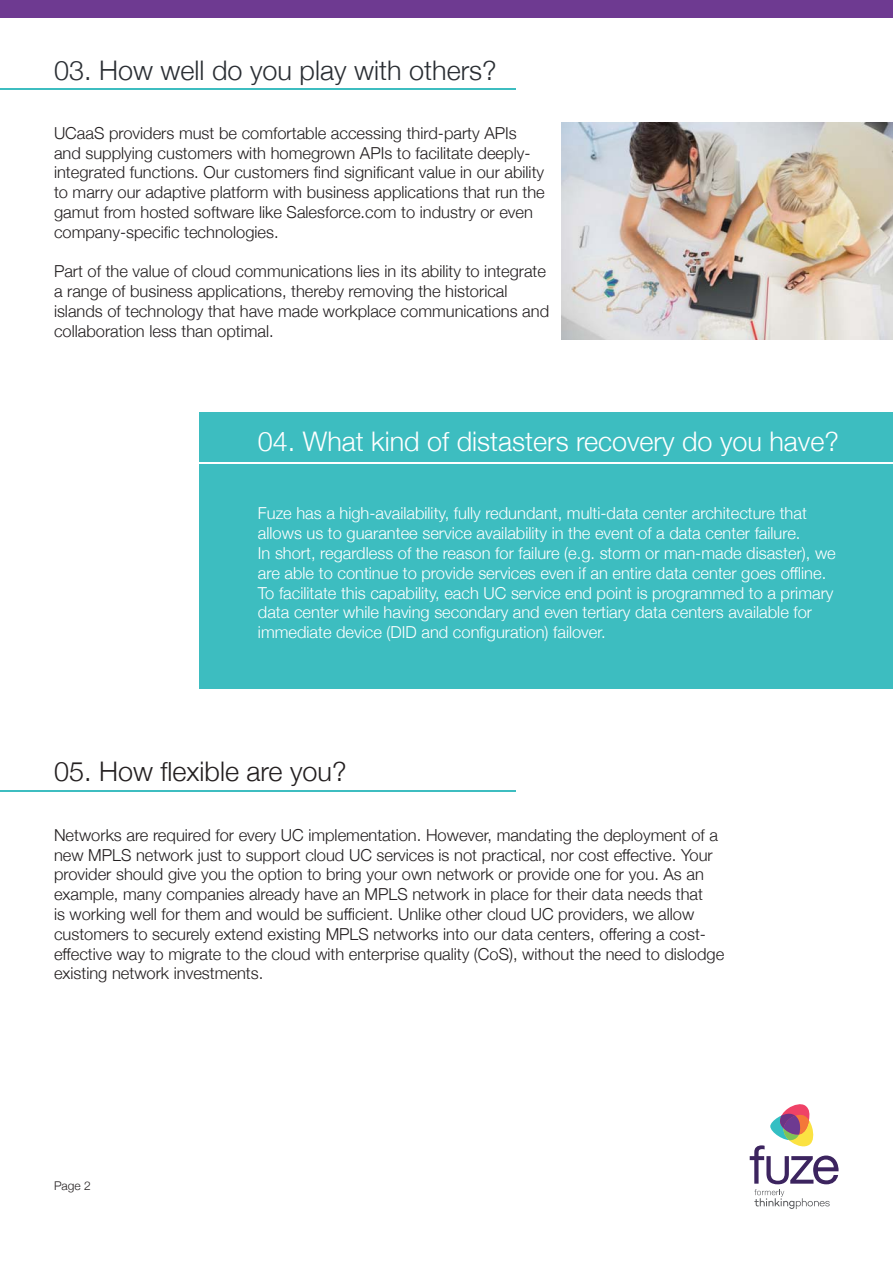
<style>
.page{position:relative;width:893px;height:1263px;background:#fff}
.page>*{position:absolute;margin:0;border:0;box-sizing:border-box;transform-origin:0 0}
.t1{font:300 27px "Helvetica Neue";color:#fff}
.t2{font:300 27px "Helvetica Neue";color:#2a2e33}
.t3{font:300 27px "Helvetica Neue";color:#231f20}
.t4{font:300 16.5px/19.8px "Helvetica Neue";color:#231f20}
.t5{font:300 16.5px/19.8px "Helvetica Neue";color:#fff}
.t6{font:300 12px "Helvetica Neue";color:#231f20}
</style>
<div class="page">
<div style="left:0;top:0;width:893px;height:18px;background:#6e3a91"></div>
<svg style="left:750px;top:1104px;width:89px;height:105px"></svg>
<div style="left:199px;top:412px;width:694px;height:276px;background:#3dbdc0"></div>
<hr style="left:0;top:790px;width:515px;height:2px;background:#3dbdc0">
<hr style="left:0;top:88px;width:515px;height:2px;background:#3dbdc0">
<img style="left:562px;top:123px;width:331px;height:217px">
<hr style="left:194px;top:462px;width:516px;height:2px;background:#fff">
<hr style="left:674px;top:462px;width:219px;height:2px;background:#fff">
<h1 class="t2" style="left:54px;top:54px;width:444px">03. How well do you play with others?</h1>
<p class="t4" style="left:54px;top:123px;width:492px">UCaaS providers must be comfortable accessing third-party APIs and supplying customers with homegrown APIs to facilitate deeply&shy;integrated functions. Our customers find significant value in our ability to marry our adaptive platform with business applications that run the gamut from hosted software like Salesforce.com to industry or even company-specific technologies.</p>
<p class="t4" style="left:54px;top:261px;width:497px">Part of the value of cloud communications lies in its ability to integrate a range of business applications, thereby removing the historical islands of technology that have made workplace communications and collaboration less than optimal.</p>
<h1 class="t1" style="left:258px;top:425px;width:582px">04. What kind of distasters recovery do you have?</h1>
<p class="t5" style="left:258px;top:503px;width:579px">Fuze has a high-availability, fully redundant, multi-data center architecture that allows us to guarantee service availability in the event of a data center failure.<br>In short, regardless of the reason for failure (e.g. storm or man-made disaster), we are able to continue to provide services even if an entire data center goes offline.<br>To facilitate this capability, each UC service end point is programmed to a primary data center while having secondary and even tertiary data centers available for immediate device (DID and configuration) failover.</p>
<h1 class="t3" style="left:54px;top:755px;width:294px">05. How flexible are you?</h1>
<p class="t4" style="left:54px;top:825px;width:672px">Networks are required for every UC implementation. However, mandating the deployment of a new MPLS network just to support cloud UC services is not practical, nor cost effective. Your provider should give you the option to bring your own network or provide one for you. As an example, many companies already have an MPLS network in place for their data needs that<br>is working well for them and would be sufficient. Unlike other cloud UC providers, we allow customers to securely extend existing MPLS networks into our data centers, offering a cost&shy;effective way to migrate to the cloud with enterprise quality (CoS), without the need to dislodge existing network investments.</p>
<p class="t6" style="left:54px;top:1178px;width:38px">Page 2</p>
</div>
